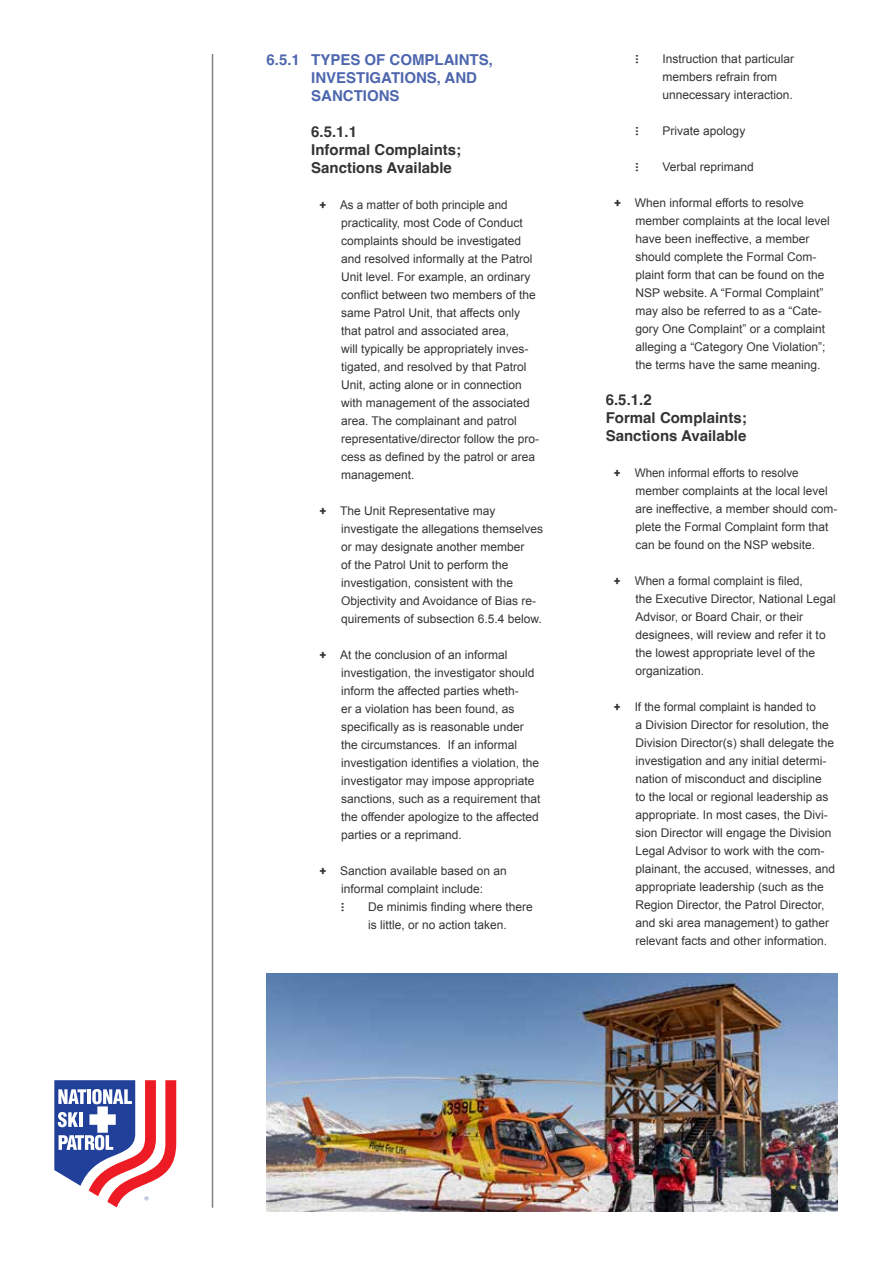
<style>
.page{position:relative;width:893px;height:1263px;background:#fff}
.page>*{position:absolute;margin:0;border:0;box-sizing:border-box;transform-origin:0 0}
.t1{font:700 15px/18px "Helvetica";color:#000}
.t2{font:700 15px/18px "Helvetica";color:#21409a}
.t3{font:12px/18px "Arial";color:#000}
.t4{font:900 12px "Roboto";color:#000}
.s1{font-family:"Roboto";font-weight:900}
</style>
<div class="page">
<hr style="left:212px;top:54px;width:1px;height:1154px;background:#000">
<img style="left:267px;top:974px;width:571px;height:238px">
<svg style="left:54px;top:1080px;width:123px;height:128px"></svg>
<p class="t2" style="left:311px;top:53px;width:183px;text-indent:-45px">6.5.1 TYPES OF COMPLAINTS,<br>INVESTIGATIONS, AND<br>SANCTIONS</p>
<p class="t1" style="left:311px;top:125px;width:152px">6.5.1.1<br>Informal Complaints;<br>Sanctions Available</p>
<p class="t3" style="left:341px;top:196px;width:200px;text-indent:-21px"><span class="s1">+</span> As a matter of both principle and practicality, most Code of Conduct complaints should be investigated and resolved informally at the Patrol Unit level. For example, an ordinary conflict between two members of the same Patrol Unit, that affects only that patrol and associated area,<br>will typically be appropriately inves&shy;tigated, and resolved by that Patrol Unit, acting alone or in connection with management of the associated area. The complainant and patrol representative/director follow the pro&shy;cess as defined by the patrol or area management.</p>
<p class="t3" style="left:341px;top:502px;width:204px;text-indent:-21px"><span class="s1">+</span> The Unit Representative may investigate the allegations themselves or may designate another member<br>of the Patrol Unit to perform the investigation, consistent with the Objectivity and Avoidance of Bias re&shy;quirements of subsection 6.5.4 below.</p>
<p class="t3" style="left:341px;top:646px;width:201px;text-indent:-21px"><span class="s1">+</span> At the conclusion of an informal investigation, the investigator should inform the affected parties wheth-<br>er a violation has been found, as specifically as is reasonable under the circumstances. If an informal investigation identifies a violation, the investigator may impose appropriate sanctions, such as a requirement that the offender apologize to the affected parties or a reprimand.</p>
<p class="t3" style="left:320px;top:862px;width:189px;text-align:center"><span class="s1">+</span> Sanction available based on an informal complaint include:</p>
<p class="t4" style="left:341px;top:899px;width:5px">⁝</p>
<p class="t3" style="left:368px;top:898px;width:166px">De minimis finding where there is little, or no action taken.</p>
<p class="t4" style="left:636px;top:50px;width:5px">⁝</p>
<p class="t3" style="left:663px;top:50px;width:133px">Instruction that particular members refrain from unnecessary interaction.</p>
<p class="t4" style="left:636px;top:122px;width:5px">⁝</p>
<p class="t3" style="left:663px;top:122px;width:84px">Private apology</p>
<p class="t4" style="left:636px;top:158px;width:5px">⁝</p>
<p class="t3" style="left:663px;top:158px;width:93px">Verbal reprimand</p>
<p class="t3" style="left:636px;top:194px;width:196px;text-indent:-21px"><span class="s1">+</span> When informal efforts to resolve member complaints at the local level have been ineffective, a member should complete the Formal Com&shy;plaint form that can be found on the NSP website. A “Formal Complaint” may also be referred to as a “Cate&shy;gory One Complaint” or a complaint alleging a “Category One Violation”; the terms have the same meaning.</p>
<p class="t1" style="left:606px;top:392px;width:142px">6.5.1.2<br>Formal Complaints;<br>Sanctions Available</p>
<p class="t3" style="left:636px;top:464px;width:203px;text-indent:-21px"><span class="s1">+</span> When informal efforts to resolve member complaints at the local level are ineffective, a member should com&shy;plete the Formal Complaint form that can be found on the NSP website.</p>
<p class="t3" style="left:636px;top:572px;width:202px;text-indent:-21px"><span class="s1">+</span> When a formal complaint is filed,<br>the Executive Director, National Legal<br>Advisor, or Board Chair, or their designees, will review and refer it to the lowest appropriate level of the organization.</p>
<p class="t3" style="left:636px;top:698px;width:201px;text-indent:-21px"><span class="s1">+</span> If the formal complaint is handed to<br>a Division Director for resolution, the Division Director(s) shall delegate the investigation and any initial determi&shy;nation of misconduct and discipline<br>to the local or regional leadership as appropriate. In most cases, the Divi&shy;sion Director will engage the Division Legal Advisor to work with the com&shy;plainant, the accused, witnesses, and appropriate leadership (such as the Region Director, the Patrol Director, and ski area management) to gather relevant facts and other information.</p>
</div>
